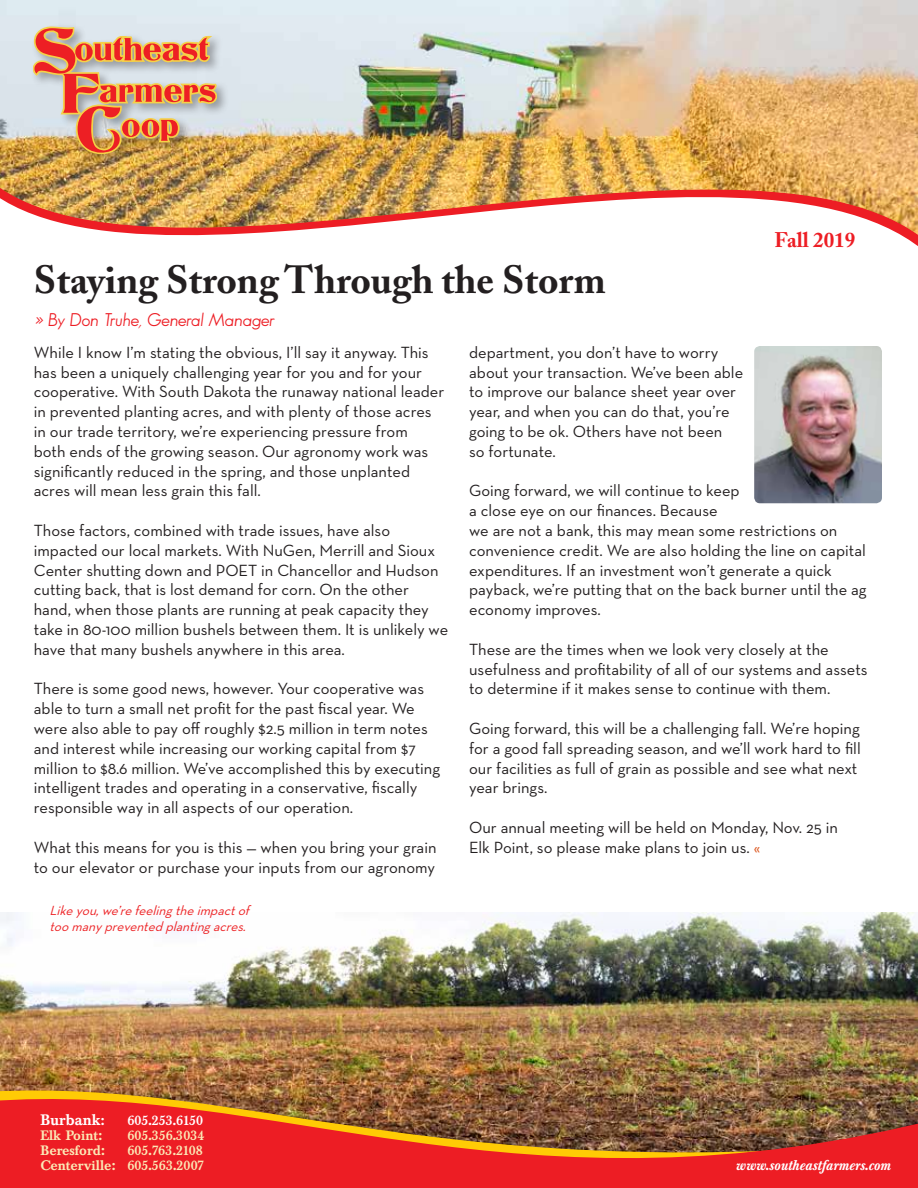
<style>
.page{position:relative;width:918px;height:1188px;background:#fff}
.page>*{position:absolute;margin:0;border:0;box-sizing:border-box;transform-origin:0 0}
.t1{font:700 39px "Adobe Caslon";color:#231f20}
.t2{font:700 21px "Adobe Caslon";color:#ed1d24}
.t3{font:italic 18px "Sans Serif FLF";color:#ed1d24}
.t4{font:16.5px/19.8px "Neutra Text";color:#231f20}
.t5{font:500 15px "Baskerville BE";color:#fff}
.t6{font:500 13.5px/15px "Baskerville BE";color:#fbe9b6;text-align:right}
.t7{font:italic 13.5px/16.2px "Neutra Text";color:#ed2124}
.t8{font:italic 500 13.5px "Baskerville BE";color:#fff}
.t9{font:500 13.5px "Baskerville BE";color:#fff}
.s1{color:#dd5b25}
.s2{font-size:13.5px}
</style>
<div class="page">
<img style="left:0;top:912px;width:918px;height:165px">
<img style="left:754px;top:346px;width:128px;height:157px">
<img style="left:0;top:0;width:918px;height:246px">
<img style="left:0;top:1079px;width:918px;height:109px">
<div style="left:30px;top:23px;width:200px;height:144px;background:#231f20;opacity:.38"></div>
<img style="left:33px;top:27px;width:184px;height:127px">
<h1 class="t1" style="left:34px;top:256px;width:574px">Staying Strong Through the Storm</h1>
<p class="t3" style="left:35px;top:309px;width:242px">» By Don Truhe, General Manager</p>
<p class="t2" style="left:775px;top:228px;width:82px">Fall 2019</p>
<p class="t4" style="left:34px;top:342px;width:412px">While I know I’m stating the obvious, I’ll say it anyway. This has been a uniquely challenging year for you and for your cooperative. With South Dakota the runaway national leader in prevented planting acres, and with plenty of those acres in our trade territory, we’re experiencing pressure from<br>both ends of the growing season. Our agronomy work was significantly reduced in the spring, and those unplanted acres will mean less grain this fall.</p>
<p class="t4" style="left:34px;top:520px;width:416px">Those factors, combined with trade issues, have also impacted our local markets. With NuGen, Merrill and Sioux Center shutting down and POET in Chancellor and Hudson cutting back, that is lost demand for corn. On the other hand, when those plants are running at peak capacity they take in 80-100 million bushels between them. It is unlikely we have that many bushels anywhere in this area.</p>
<p class="t4" style="left:34px;top:679px;width:408px">There is some good news, however. Your cooperative was able to turn a small net profit for the past fiscal year. We were also able to pay off roughly $2.5 million in term notes and interest while increasing our working capital from $7 million to $8.6 million. We’ve accomplished this by executing intelligent trades and operating in a conservative, fiscally responsible way in all aspects of our operation.</p>
<p class="t4" style="left:34px;top:837px;width:404px">What this means for you is this — when you bring your grain to our elevator or purchase your inputs from our agronomy</p>
<p class="t7" style="left:50px;top:902px;width:205px">Likeyou,we’refeelingtheimpactof toomanypreventedplantingacres.</p>
<p class="t4" style="left:469px;top:342px;width:276px">department, you don’t have to worry about your transaction. We’ve been able to improve our balance sheet year over year, and when you can do that, you’re going to be ok. Others have not been<br>so fortunate.</p>
<p class="t4" style="left:469px;top:481px;width:399px">Going forward, we will continue to keep<br>a close eye on our finances. Because<br>we are not a bank, this may mean some restrictions on convenience credit. We are also holding the line on capital expenditures. If an investment won’t generate a quick payback, we’re putting that on the back burner until the ag economy improves.</p>
<p class="t4" style="left:469px;top:639px;width:400px">These are the times when we look very closely at the usefulness and profitability of all of our systems and assets to determine if it makes sense to continue with them.</p>
<p class="t4" style="left:469px;top:718px;width:393px">Going forward, this will be a challenging fall. We’re hoping for a good fall spreading season, and we’ll work hard to fill our facilities as full of grain as possible and see what next year brings.</p>
<p class="t4" style="left:469px;top:817px;width:370px">Our annual meeting will be held on Monday, Nov. 25 in<br>Elk Point, so please make plans to join us. <span class="s1">«</span></p>
<p class="t5" style="left:40px;top:1112px;width:66px">Burbank<span class="s2">:</span></p>
<p class="t9" style="left:127px;top:1113px;width:77px">605.253.6150</p>
<p class="t6" style="left:40px;top:1129px;width:63px">Elk Point:</p>
<p class="t6" style="left:127px;top:1129px;width:79px">605.356.3034</p>
<p class="t6" style="left:40px;top:1144px;width:66px">Beresford:</p>
<p class="t6" style="left:40px;top:1144px;width:165px">605.763.2108<br>Centerville: 605.563.2007</p>
<p class="t8" style="left:736px;top:1157px;width:157px">www.southeastfarmers.com</p>
</div>
